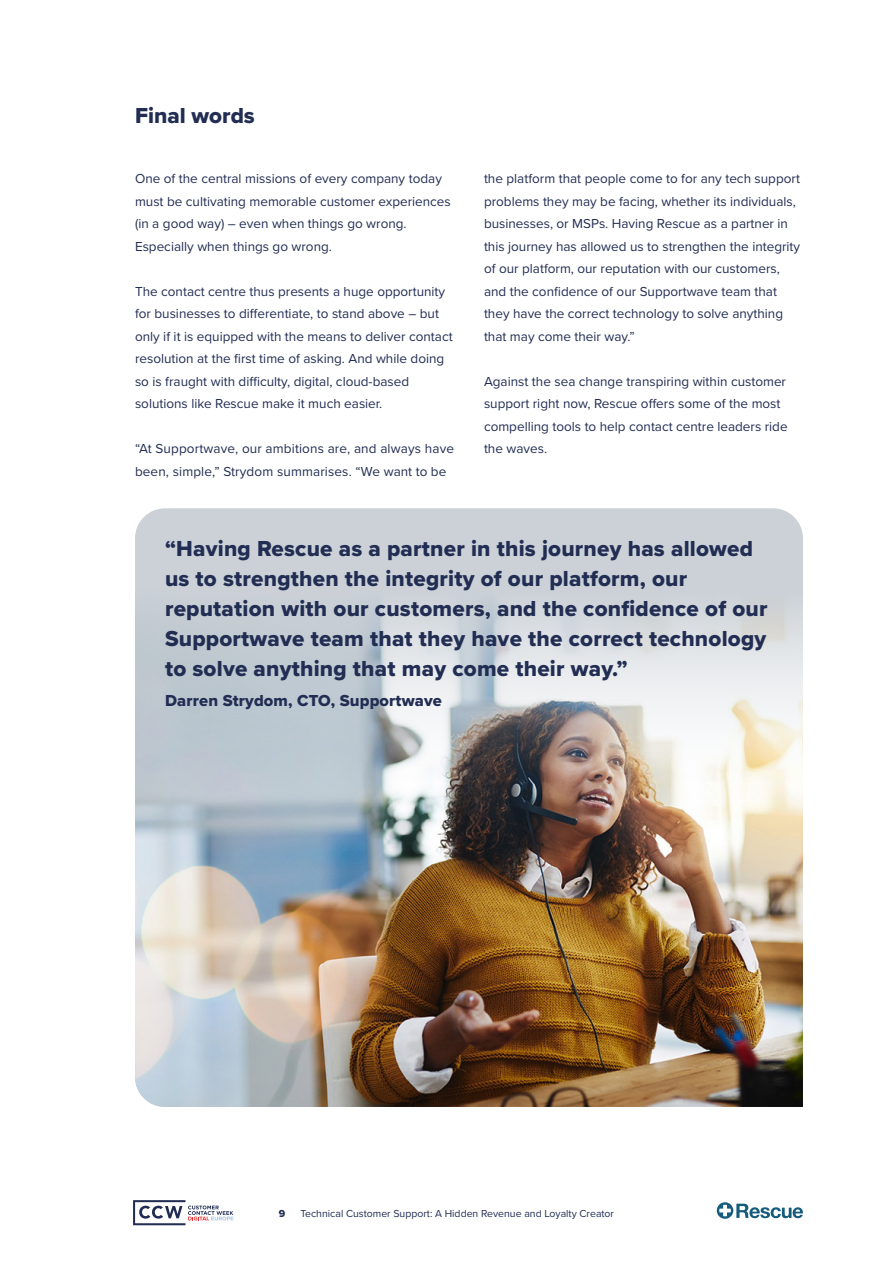
<style>
.page{position:relative;width:893px;height:1263px;background:#fff}
.page>*{position:absolute;margin:0;border:0;box-sizing:border-box;transform-origin:0 0}
.t1{font:22.5px/30px "Proxima Nova Extrabld";letter-spacing:.01em;color:#222d53}
.t2{font:16.5px "Proxima Nova Extrabld";letter-spacing:.01em;color:#222d53}
.t3{font:13.5px/22.5px "Proxima Nova";color:#222d53}
.t4{font:10.5px "Proxima Nova";color:#222d53}
.t5{font:10.5px "Proxima Nova Extrabld";color:#222d53}
</style>
<div class="page">
<svg style="left:717px;top:1202px;width:86px;height:17px"></svg>
<svg style="left:133px;top:1200px;width:100px;height:25px"></svg>
<div style="left:135px;top:508px;width:668px;height:83px;background:#cbd1d7"></div>
<img style="left:135px;top:591px;width:668px;height:516px">
<h1 class="t1" style="left:135px;top:100px;width:121px">Final words</h1>
<p class="t3" style="left:135px;top:167px;width:317px">One of the central missions of every company today must be cultivating memorable customer experiences (in a good way) – even when things go wrong.<br>Especially when things go wrong.</p>
<p class="t3" style="left:135px;top:279px;width:319px">The contact centre thus presents a huge opportunity for businesses to differentiate, to stand above – but only if it is equipped with the means to deliver contact resolution at the first time of asking. And while doing so is fraught with difficulty, digital, cloud-based solutions like Rescue make it much easier.</p>
<p class="t3" style="left:135px;top:437px;width:320px">“At Supportwave, our ambitions are, and always have been, simple,” Strydom summarises. “We want to be</p>
<p class="t3" style="left:484px;top:167px;width:318px">the platform that people come to for any tech support problems they may be facing, whether its individuals, businesses, or MSPs. Having Rescue as a partner in this journey has allowed us to strengthen the integrity of our platform, our reputation with our customers, and the confidence of our Supportwave team that they have the correct technology to solve anything that may come their way.”</p>
<p class="t3" style="left:484px;top:369px;width:305px">Against the sea change transpiring within customer support right now, Rescue offers some of the most compelling tools to help contact centre leaders ride the waves.</p>
<p class="t1" style="left:165px;top:533px;width:604px">“Having Rescue as a partner in this journey has allowed us to strengthen the integrity of our platform, our reputation with our customers, and the confidence of our Supportwave team that they have the correct technology to solve anything that may come their way.”</p>
<p class="t2" style="left:165px;top:688px;width:278px">Darren Strydom, CTO, Supportwave</p>
<p class="t5" style="left:279px;top:1205px;width:8px">9</p>
<p class="t4" style="left:300px;top:1205px;width:315px">Technical Customer Support: A Hidden Revenue and Loyalty Creator</p>
</div>
